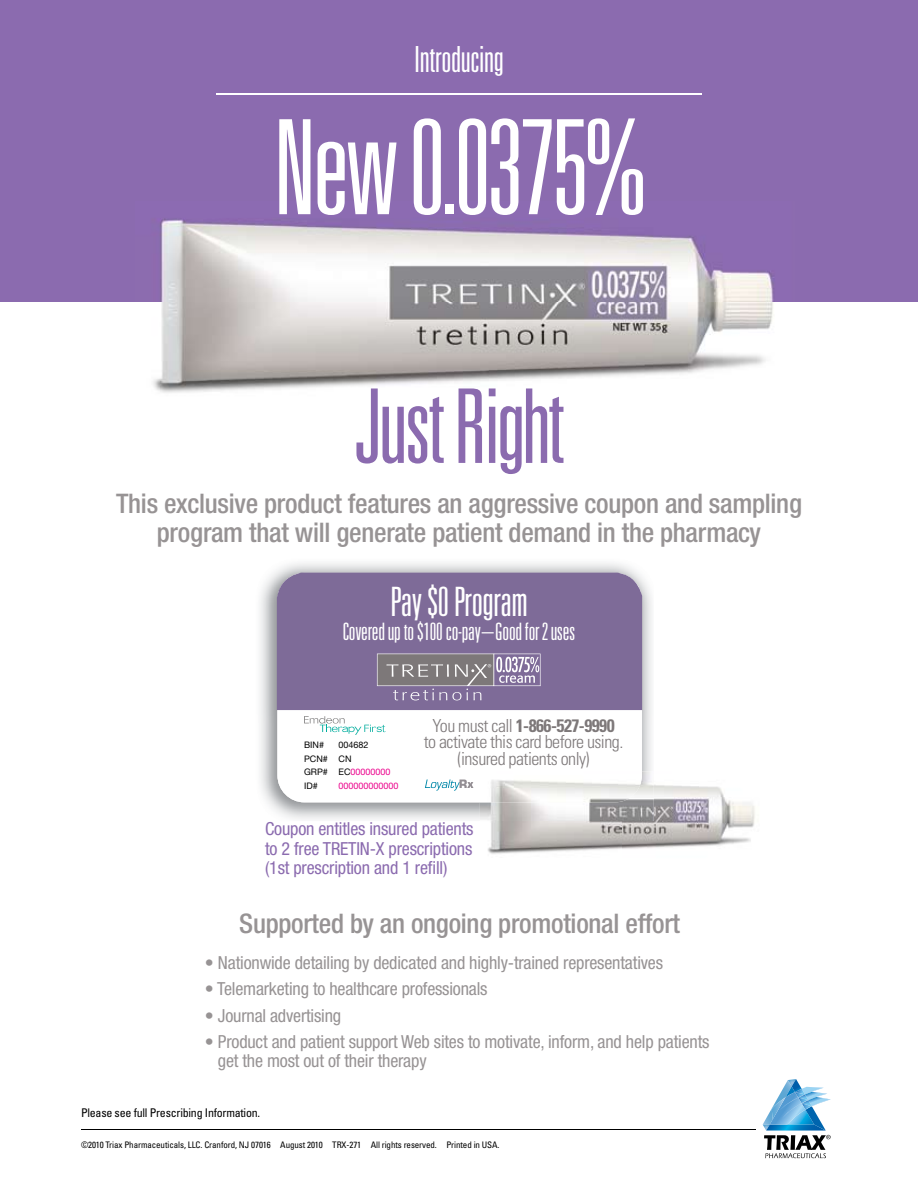
<style>
.page{position:relative;width:918px;height:1188px;background:#fff}
.page>*{position:absolute;margin:0;border:0;box-sizing:border-box;transform-origin:0 0}
.t1{font:300 ultra-condensed 131.55px "Univers";letter-spacing:-.03em;color:#fff}
.t2{font:300 ultra-condensed 103.05px "Univers";letter-spacing:-.03em;color:#8b6baf}
.t3{font:300 ultra-condensed 40.5px "Univers";letter-spacing:-.01em;color:#fff}
.t4{font:300 ultra-condensed 36px "Univers";letter-spacing:-.01em;color:#fff}
.t5{font:500 condensed 27px/28.5px "Helvetica Neue";letter-spacing:-.01em;color:#979394;text-align:center}
.t6{font:300 ultra-condensed 24px "Univers";letter-spacing:-.01em;color:#fff}
.t7{font:condensed 18px/19.5px "Helvetica Neue";letter-spacing:-.01em;color:#979394}
.t8{font:condensed 18px/19.5px "Helvetica Neue";letter-spacing:-.01em;color:#8b6baf;text-align:justify}
.t9{font:300 condensed 18px/16.5px "Univers";letter-spacing:-.03em;color:#7d7879;text-align:center}
.t10{font:condensed 12px "Univers";letter-spacing:-.02em;color:#000}
.t11{font:condensed 9px "Univers";letter-spacing:-.01em;color:#000}
.t12{font:9px/13.5px "Helvetica Neue";color:#000}
.t13{font:9px "Helvetica Neue";color:#ec008c}
.s1{color:#ec008c}
.s2{font-weight:700}
</style>
<div class="page">
<div style="left:0;top:0;width:918px;height:301px;background:#8b6baf"></div>
<hr style="left:216px;top:94px;width:486px;height:1px;background:#fff">
<hr style="left:81px;top:1130px;width:675px;height:1px;background:#000">
<svg style="left:763px;top:1079px;width:68px;height:79px"></svg>
<img style="left:135px;top:219px;width:659px;height:174px">
<img style="left:260px;top:563px;width:392px;height:256px">
<div style="left:277px;top:573px;width:365px;height:229px;background:#fff;border-radius:27px"></div>
<div style="left:277px;top:573px;width:365px;height:137px;background:#7e6b98"></div>
<svg style="left:377px;top:654px;width:164px;height:46px;background:#8f8598"></svg>
<svg style="left:304px;top:716px;width:82px;height:19px"></svg>
<svg style="left:425px;top:780px;width:48px;height:11px"></svg>
<img style="left:622px;top:784px;width:133px;height:65px">
<img style="left:488px;top:821px;width:134px;height:33px">
<img style="left:480px;top:771px;width:174px;height:50px">
<img style="left:480px;top:771px;width:162px;height:31px">
<h3 class="t4" style="left:414px;top:40px;width:91px">Introducing</h3>
<h1 class="t1" style="left:273px;top:99px;width:376px">New 0.0375%</h1>
<h2 class="t2" style="left:354px;top:373px;width:212px">Just Right</h2>
<h3 class="t5" style="left:116px;top:489px;width:687px">This exclusive product features an aggressive coupon and sampling program that will generate patient demand in the pharmacy</h3>
<h3 class="t3" style="left:390px;top:581px;width:139px">Pay $0 Program</h3>
<h3 class="t6" style="left:342px;top:619px;width:235px">Covered up to $100 co-pay–Good for 2 uses</h3>
<p class="t12" style="left:304px;top:738px;width:21px">BIN#</p>
<p class="t12" style="left:304px;top:738px;width:88px;text-indent:34px">004682<br>PCN# CN<br>GRP# EC<span class="s1">00000000<br></span>ID#</p>
<p class="t13" style="left:339px;top:780px;width:62px">000000000000</p>
<p class="t9" style="left:424px;top:717px;width:201px">You must call <span class="s2">1-866-527-9990<br></span>to activate this card before using. (insured patients only)</p>
<p class="t8" style="left:265px;top:819px;width:210px">Coupon entitles insured patients to 2 free TRETIN-X prescriptions (1st prescription and 1 refill)</p>
<h3 class="t5" style="left:239px;top:909px;width:442px">Supported by an ongoing promotional effort</h3>
<p class="t7" style="left:205px;top:953px;width:460px">• Nationwide detailing by dedicated and highly-trained representatives</p>
<p class="t7" style="left:205px;top:979px;width:284px">• Telemarketing to healthcare professionals</p>
<p class="t7" style="left:205px;top:1005px;width:138px">• Journal advertising</p>
<p class="t7" style="left:218px;top:1032px;width:493px;text-indent:-13px">• Product and patient support Web sites to motivate, inform, and help patients get the most out of their therapy</p>
<p class="t10" style="left:81px;top:1105px;width:181px">Please see full Prescribing Information.</p>
<p class="t11" style="left:81px;top:1139px;width:420px">©2010 Triax Pharmaceuticals, LLC. Cranford, NJ 07016 August 2010 TRX-271 All rights reserved. Printed in USA.</p>
</div>
